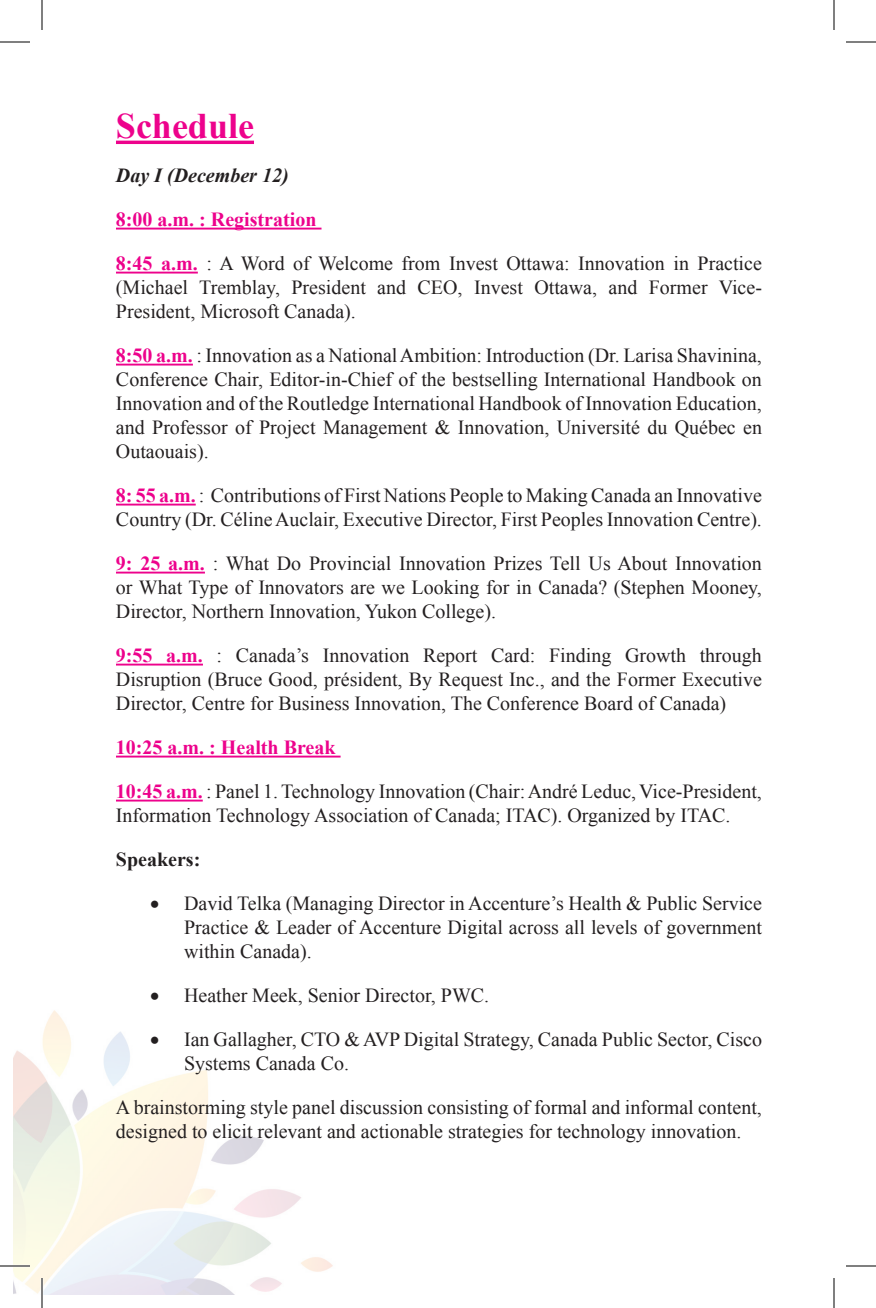
<style>
.page{position:relative;width:876px;height:1308px;background:#fff}
.page>*{position:absolute;margin:0;border:0;box-sizing:border-box;transform-origin:0 0}
.t1{font:700 36px "Times New Roman";color:#ed028c}
.t2{font:20px/24px "Times New Roman";color:#231f20;text-align:justify}
.t3{font:700 20px "Times New Roman";color:#ed028c}
.t4{font:italic 700 20px "Times New Roman";color:#231f20}
.t5{font:700 20px "Times New Roman";color:#231f20}
.s1{font-weight:700;color:#ed028c}
</style>
<div class="page">
<img style="left:14px;top:140px;width:327px;height:1154px">
<hr style="left:116px;top:141px;width:138px;height:3px;background:#ed028c">
<hr style="left:116px;top:228px;width:206px;height:2px;background:#ed028c">
<hr style="left:116px;top:272px;width:82px;height:2px;background:#ed028c">
<hr style="left:116px;top:364px;width:77px;height:2px;background:#ed028c">
<hr style="left:116px;top:504px;width:80px;height:2px;background:#ed028c">
<hr style="left:116px;top:572px;width:89px;height:2px;background:#ed028c">
<hr style="left:116px;top:664px;width:87px;height:2px;background:#ed028c">
<hr style="left:116px;top:756px;width:225px;height:2px;background:#ed028c">
<hr style="left:116px;top:800px;width:87px;height:2px;background:#ed028c">
<hr style="left:0;top:1265px;width:30px;height:2px;background:#fff">
<hr style="left:41px;top:1278px;width:2px;height:30px;background:#fff">
<hr style="left:0;top:42px;width:30px;height:1px;background:#000">
<hr style="left:846px;top:42px;width:30px;height:1px;background:#000">
<hr style="left:0;top:1266px;width:30px;height:1px;background:#000">
<hr style="left:846px;top:1266px;width:30px;height:1px;background:#000">
<hr style="left:42px;top:0;width:1px;height:30px;background:#000">
<hr style="left:42px;top:1278px;width:1px;height:30px;background:#000">
<hr style="left:834px;top:0;width:1px;height:30px;background:#000">
<hr style="left:834px;top:1278px;width:1px;height:30px;background:#000">
<p class="t1" style="left:116px;top:101px;width:140px">Schedule</p>
<p class="t4" style="left:116px;top:162px;width:174px">Day I (December 12)</p>
<p class="t3" style="left:116px;top:206px;width:202px">8:00 a.m. : Registration</p>
<p class="t2" style="left:116px;top:251px;width:648px"><span class="s1">8:45 a.m.</span> : A Word of Welcome from Invest Ottawa: Innovation in Practice (Michael Tremblay, President and CEO, Invest Ottawa, and Former Vice-President, Microsoft Canada).</p>
<p class="t2" style="left:116px;top:343px;width:648px"><span class="s1">8:50 a.m.</span> : Innovation as a National Ambition: Introduction (Dr. Larisa Shavinina, Conference Chair, Editor-in-Chief of the bestselling International Handbook on Innovation and of the Routledge International Handbook of Innovation Education, and Professor of Project Management &amp; Innovation, Université du Québec en Outaouais).</p>
<p class="t2" style="left:116px;top:483px;width:648px"><span class="s1">8: 55 a.m.</span> : Contributions of First Nations People to Making Canada an Innovative<br>Country (Dr. Céline Auclair, Executive Director, First Peoples Innovation Centre).</p>
<p class="t2" style="left:116px;top:551px;width:647px"><span class="s1">9: 25 a.m.</span> : What Do Provincial Innovation Prizes Tell Us About Innovation or What Type of Innovators are we Looking for in Canada? (Stephen Mooney, Director, Northern Innovation, Yukon College).</p>
<p class="t2" style="left:116px;top:643px;width:648px"><span class="s1">9:55 a.m.</span> : Canada’s Innovation Report Card: Finding Growth through Disruption (Bruce Good, président, By Request Inc., and the Former Executive Director, Centre for Business Innovation, The Conference Board of Canada)</p>
<p class="t3" style="left:116px;top:734px;width:221px">10:25 a.m. : Health Break</p>
<p class="t2" style="left:116px;top:779px;width:647px"><span class="s1">10:45 a.m.</span> : Panel 1. Technology Innovation (Chair: André Leduc, Vice-President,<br>Information Technology Association of Canada; ITAC). Organized by ITAC.</p>
<p class="t5" style="left:116px;top:846px;width:86px">Speakers:</p>
<p class="t2" style="left:184px;top:891px;width:579px;text-indent:-34px">• David Telka (Managing Director in Accenture’s Health &amp; Public Service Practice &amp; Leader of Accenture Digital across all levels of government within Canada).</p>
<p class="t2" style="left:150px;top:983px;width:341px">• Heather Meek, Senior Director, PWC.</p>
<p class="t2" style="left:184px;top:1027px;width:579px;text-indent:-34px">• Ian Gallagher, CTO &amp; AVP Digital Strategy, Canada Public Sector, Cisco<br>Systems Canada Co.</p>
<p class="t2" style="left:116px;top:1095px;width:647px">A brainstorming style panel discussion consisting of formal and informal content, designed to elicit relevant and actionable strategies for technology innovation.</p>
</div>
